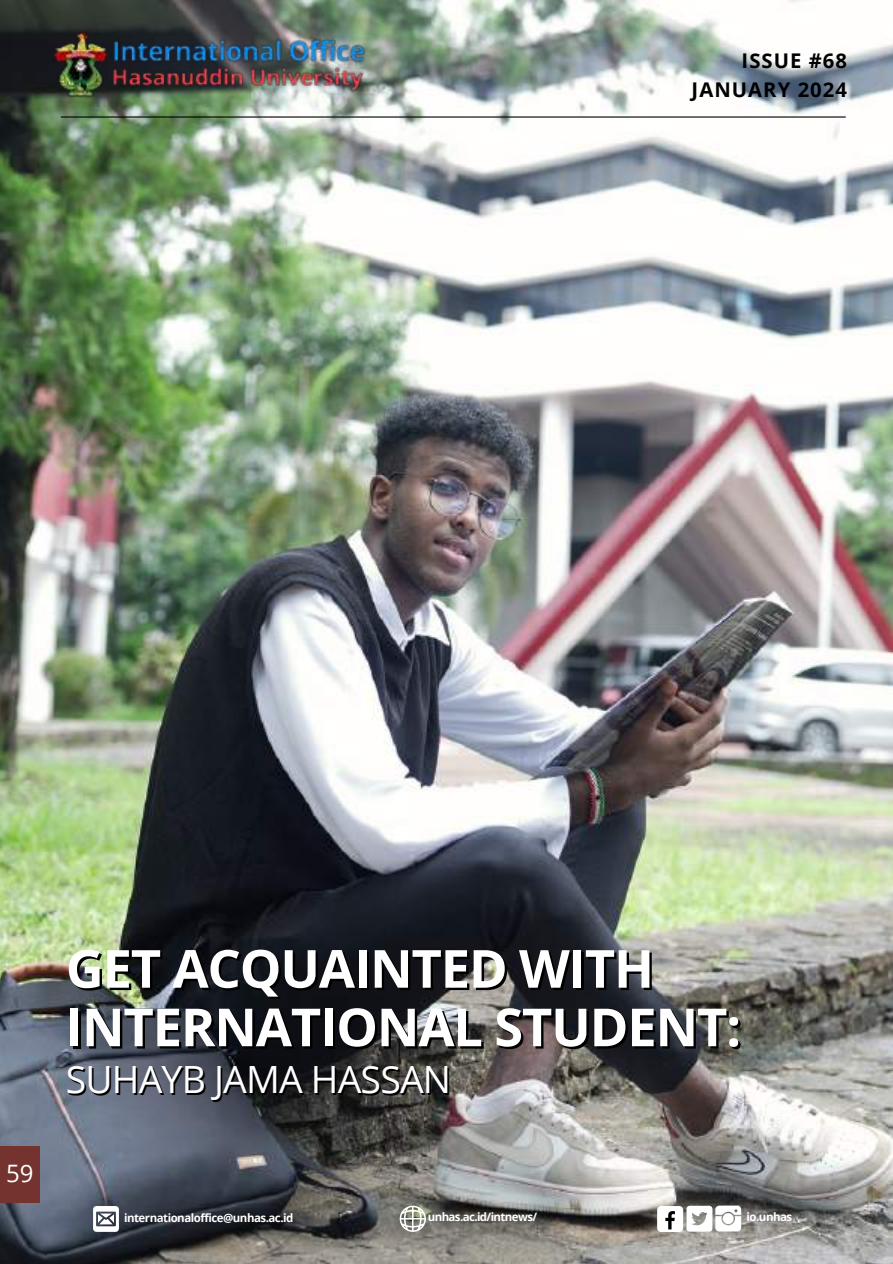
<style>
.page{position:relative;width:893px;height:1264px;background:#fff}
.page>*{position:absolute;margin:0;border:0;box-sizing:border-box;transform-origin:0 0}
.t1{font:700 52.5px/58.5px "Open Sans";letter-spacing:-.025em;color:#fff}
.t2{font:37.5px "Open Sans";letter-spacing:-.02em;color:#fff}
.t3{font:24px "Open Sans";color:#fff}
.t4{font:700 20.25px/28.2px "Open Sans";letter-spacing:.05em;color:#000;text-align:right}
.t5{font:700 11.55px "Open Sans";letter-spacing:-.045em;color:#fff}
</style>
<div class="page">
<img style="left:0;top:0;width:892px;height:1263px">
<hr style="left:61px;top:116px;width:784px;height:2px;background:#000">
<img style="left:107px;top:31px;width:264px;height:38px">
<img style="left:53px;top:32px;width:55px;height:65px">
<img style="left:108px;top:61px;width:262px;height:37px">
<div style="left:657px;top:1205px;width:26px;height:26px;background:#fff;border-radius:4px"></div>
<svg style="left:665px;top:1211px;width:9px;height:18px"></svg>
<svg style="left:686px;top:1205px;width:55px;height:26px"></svg>
<svg style="left:399px;top:1205px;width:26px;height:26px"></svg>
<svg style="left:93px;top:1205px;width:26px;height:26px"></svg>
<div style="left:0;top:1145px;width:40px;height:57px;background:#74332f"></div>
<h3 class="t4" style="left:691px;top:46px;width:157px">ISSUE #68<br>JANUARY 2024</h3>
<h3 class="t3" style="left:6px;top:1156px;width:29px">59</h3>
<h1 class="t1" style="left:66px;top:938px;width:677px">GET ACQUAINTED WITH<br>INTERNATIONAL STUDENT:</h1>
<h2 class="t2" style="left:66px;top:1053px;width:387px">SUHAYB JAMA HASSAN</h2>
<p class="t5" style="left:124px;top:1209px;width:171px">internationaloffice@unhas.ac.id</p>
<p class="t5" style="left:428px;top:1208px;width:111px">unhas.ac.id/intnews/</p>
<p class="t5" style="left:746px;top:1208px;width:47px">io.unhas</p>
</div>
